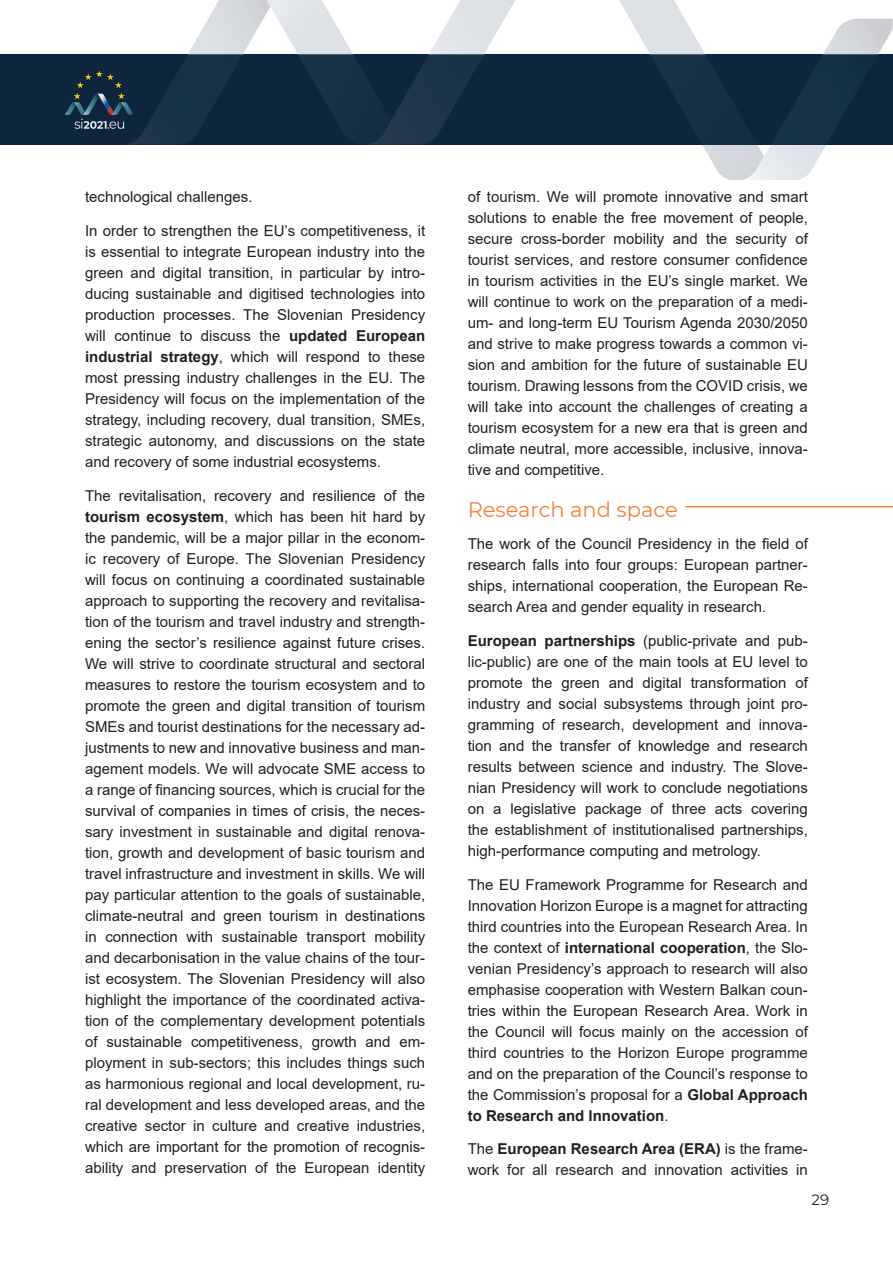
<style>
.page{position:relative;width:893px;height:1263px;background:#fff}
.page>*{position:absolute;margin:0;border:0;box-sizing:border-box;transform-origin:0 0}
.t1{font:21px "Montserrat";color:#f2823c}
.t2{font:15px/21px "Arial";color:#231f20;text-align:justify}
.t3{font:15px "Montserrat";color:#231f20}
.s1{font-weight:700}
</style>
<div class="page">
<div style="left:0;top:55px;width:893px;height:90px;background:#0d263e"></div>
<svg style="left:619px;top:0;width:274px;height:180px"></svg>
<svg style="left:64px;top:0;width:451px;height:145px"></svg>
<hr style="left:685px;top:506px;width:208px;height:1px;background:#f2823c">
<p class="t2" style="left:85px;top:186px;width:169px">technological challenges.</p>
<p class="t2" style="left:85px;top:220px;width:342px">In order to strengthen the EU’s competitiveness, it is essential to integrate European industry into the green and digital transition, in particular by intro&shy;ducing sustainable and digitised technologies into production processes. The Slovenian Presidency will continue to discuss the <span class="s1">updated European industrial strategy</span>, which will respond to these most pressing industry challenges in the EU. The Presidency will focus on the implementation of the strategy, including recovery, dual transition, SMEs, strategic autonomy, and discussions on the state and recovery of some industrial ecosystems.</p>
<p class="t2" style="left:85px;top:485px;width:342px">The revitalisation, recovery and resilience of the <span class="s1">tourism ecosystem</span>, which has been hit hard by the pandemic, will be a major pillar in the econom&shy;ic recovery of Europe. The Slovenian Presidency will focus on continuing a coordinated sustainable approach to supporting the recovery and revitalisa&shy;tion of the tourism and travel industry and strength&shy;ening the sector’s resilience against future crises.<br>We will strive to coordinate structural and sectoral measures to restore the tourism ecosystem and to promote the green and digital transition of tourism SMEs and tourist destinations for the necessary ad&shy;justments to new and innovative business and man&shy;agement models. We will advocate SME access to a range of financing sources, which is crucial for the survival of companies in times of crisis, the neces&shy;sary investment in sustainable and digital renova&shy;tion, growth and development of basic tourism and travel infrastructure and investment in skills. We will pay particular attention to the goals of sustainable, climate-neutral and green tourism in destinations in connection with sustainable transport mobility and decarbonisation in the value chains of the tour&shy;ist ecosystem. The Slovenian Presidency will also highlight the importance of the coordinated activa&shy;tion of the complementary development potentials of sustainable competitiveness, growth and em&shy;ployment in sub-sectors; this includes things such as harmonious regional and local development, ru&shy;ral development and less developed areas, and the creative sector in culture and creative industries, which are important for the promotion of recognis&shy;ability and preservation of the European identity</p>
<p class="t2" style="left:468px;top:186px;width:342px">of tourism. We will promote innovative and smart solutions to enable the free movement of people, secure cross-border mobility and the security of tourist services, and restore consumer confidence in tourism activities in the EU’s single market. We will continue to work on the preparation of a medi&shy;um- and long-term EU Tourism Agenda 2030/2050 and strive to make progress towards a common vi&shy;sion and ambition for the future of sustainable EU tourism. Drawing lessons from the COVID crisis, we will take into account the challenges of creating a tourism ecosystem for a new era that is green and climate neutral, more accessible, inclusive, innova&shy;tive and competitive.</p>
<p class="t1" style="left:468px;top:495px;width:211px">Research and space</p>
<p class="t2" style="left:468px;top:533px;width:342px">The work of the Council Presidency in the field of research falls into four groups: European partner&shy;ships, international cooperation, the European Re&shy;search Area and gender equality in research.</p>
<p class="t2" style="left:468px;top:630px;width:342px"><span class="s1">European partnerships</span> (public-private and pub&shy;lic-public) are one of the main tools at EU level to promote the green and digital transformation of industry and social subsystems through joint pro&shy;gramming of research, development and innova&shy;tion and the transfer of knowledge and research results between science and industry. The Slove&shy;nian Presidency will work to conclude negotiations on a legislative package of three acts covering the establishment of institutionalised partnerships, high-performance computing and metrology.</p>
<p class="t2" style="left:468px;top:874px;width:342px">The EU Framework Programme for Research and Innovation Horizon Europe is a magnet for attracting third countries into the European Research Area. In the context of <span class="s1">international cooperation</span>, the Slo&shy;venian Presidency’s approach to research will also emphasise cooperation with Western Balkan coun&shy;tries within the European Research Area. Work in the Council will focus mainly on the accession of third countries to the Horizon Europe programme and on the preparation of the Council’s response to the Commission’s proposal for a <span class="s1">Global Approach to Research and Innovation</span>.</p>
<p class="t2" style="left:468px;top:1138px;width:342px">The <span class="s1">European Research Area (ERA)</span> is the frame&shy;work for all research and innovation activities in</p>
<p class="t3" style="left:811px;top:1189px;width:19px">29</p>
</div>
